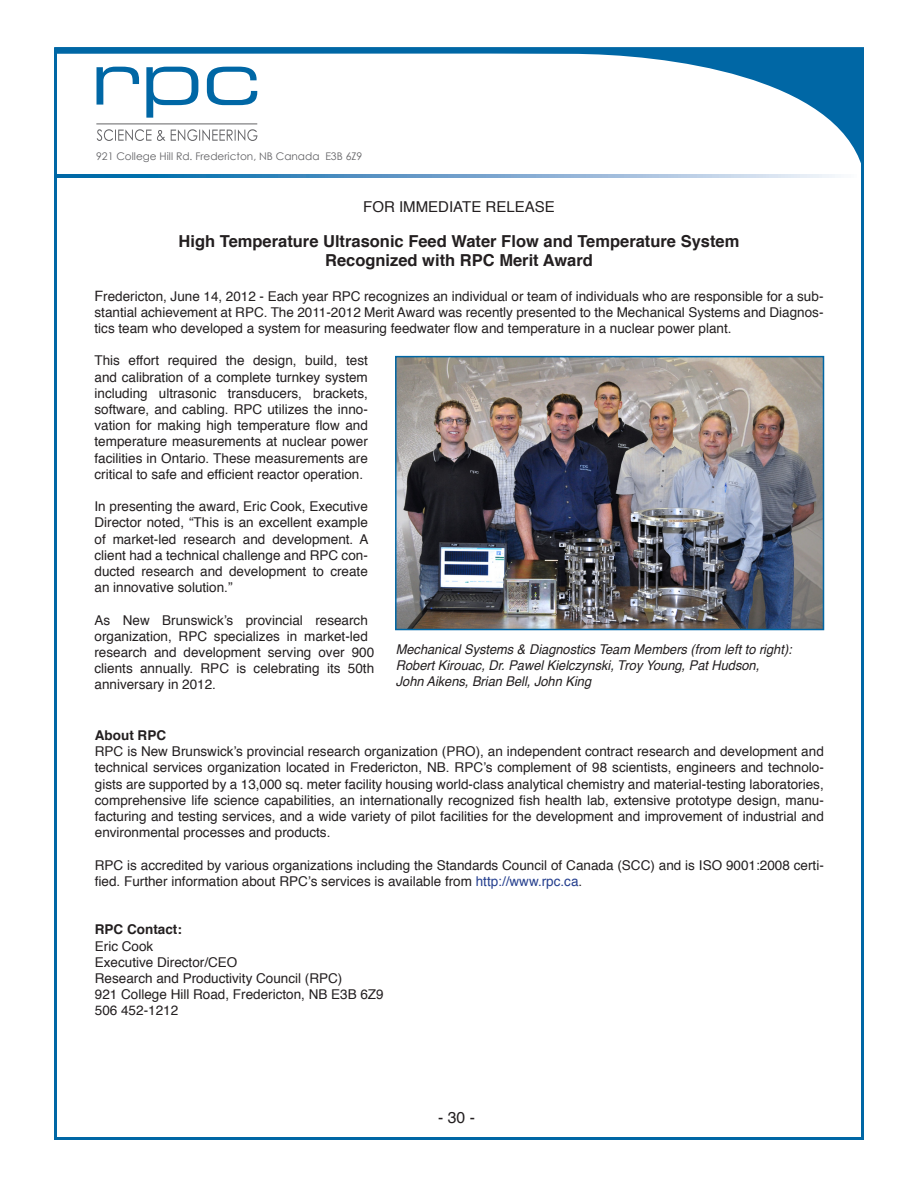
<style>
.page{position:relative;width:918px;height:1188px;background:#fff}
.page>*{position:absolute;margin:0;border:0;box-sizing:border-box;transform-origin:0 0}
.t1{font:700 16.5px "Helvetica";color:#231f20}
.t2{font:15.75px "Helvetica";color:#231f20}
.t3{font:15px "Helvetica";color:#231f20}
.t4{font:13.5px/16.2px "Helvetica";color:#231f20;text-align:justify}
.t5{font:italic 13.5px "Helvetica";color:#231f20;scale:.95 1}
.t6{font:700 13.5px "Helvetica";color:#231f20}
.t7{font:10.5px "Century Gothic";color:#636366}
.s1{font-size:14.25px}
.s2{color:#253f8e}
</style>
<div class="page">
<svg style="left:54px;top:174px;width:784px;height:3px;background:#6ba2cc"></svg>
<svg style="left:55px;top:47px;width:809px;height:121px"></svg>
<svg style="left:97px;top:67px;width:160px;height:51px"></svg>
<hr style="left:96px;top:123px;width:161px;height:1px;background:#636366">
<svg style="left:97px;top:129px;width:160px;height:12px"></svg>
<img style="left:398px;top:359px;width:423px;height:268px">
<div style="left:395px;top:356px;width:429px;height:274px;border:2px solid #0067a5"></div>
<p class="t7" style="left:96px;top:150px;width:268px">921 College Hill Rd. Fredericton, NB Canada E3B 6Z9</p>
<p class="t3" style="left:363px;top:196px;width:193px">FOR IMMEDIATE RELEASE</p>
<p class="t1" style="left:179px;top:228px;width:562px">High Temperature Ultrasonic Feed Water Flow and Temperature System</p>
<p class="t1" style="left:325px;top:247px;width:269px">Recognized with RPC Merit Award</p>
<p class="t4" style="left:94px;top:288px;width:730px"><span class="s1">F</span>redericton, June 14, 2012 - Each year RPC recognizes an individual or team of individuals who are responsible for a sub&shy;stantial achievement at RPC. The 2011-2012 Merit Award was recently presented to the Mechanical Systems and Diagnos&shy;tics team who developed a system for measuring feedwater flow and temperature in a nuclear power plant.</p>
<p class="t4" style="left:94px;top:353px;width:275px">This effort required the design, build, test and calibration of a complete turnkey system including ultrasonic transducers, brackets, software, and cabling. RPC utilizes the inno&shy;vation for making high temperature flow and temperature measurements at nuclear power facilities in Ontario. These measurements are critical to safe and efficient reactor operation.</p>
<p class="t4" style="left:94px;top:499px;width:276px">In presenting the award, Eric Cook, Executive Director noted, “This is an excellent example of market-led research and development. A client had a technical challenge and RPC con&shy;ducted research and development to create an innovative solution.”</p>
<p class="t4" style="left:94px;top:612px;width:281px;text-align:left">As New Brunswick’s provincial research organization, RPC specializes in market-led research and development serving over 900 clients annually. RPC is celebrating its 50th anniversary in 2012.</p>
<p class="t5" style="left:396px;top:638px;width:418px">Mechanical Systems &amp; Diagnostics Team Members (from left to right):</p>
<p class="t5" style="left:396px;top:654px;width:384px">Robert Kirouac, Dr. Pawel Kielczynski, Troy Young, Pat Hudson,</p>
<p class="t5" style="left:396px;top:671px;width:207px">John Aikens, Brian Bell, John King</p>
<p class="t6" style="left:95px;top:724px;width:73px">About RPC</p>
<p class="t4" style="left:95px;top:744px;width:730px">RPC is New Brunswick’s provincial research organization (PRO), an independent contract research and development and technical services organization located in Fredericton, NB. RPC’s complement of 98 scientists, engineers and technolo&shy;gists are supported by a 13,000 sq. meter facility housing world-class analytical chemistry and material-testing laboratories, comprehensive life science capabilities, an internationally recognized fish health lab, extensive prototype design, manu&shy;facturing and testing services, and a wide variety of pilot facilities for the development and improvement of industrial and environmental processes and products.</p>
<p class="t4" style="left:95px;top:857px;width:730px">RPC is accredited by various organizations including the Standards Council of Canada (SCC) and is ISO 9001:2008 certi&shy;fied. Further information about RPC’s services is available from <span class="s2">http://www.rpc.ca</span>.</p>
<p class="t6" style="left:95px;top:919px;width:88px">RPC Contact:</p>
<p class="t4" style="left:95px;top:938px;width:60px">Eric Cook</p>
<p class="t4" style="left:95px;top:954px;width:144px">Executive Director/CEO</p>
<p class="t4" style="left:95px;top:970px;width:249px">Research and Productivity Council (RPC)</p>
<p class="t4" style="left:95px;top:987px;width:290px">921 College Hill Road, Fredericton, NB E3B 6Z9</p>
<p class="t4" style="left:95px;top:1003px;width:85px">506 452-1212</p>
<p class="t2" style="left:438px;top:1106px;width:38px">- 30 -</p>
</div>
